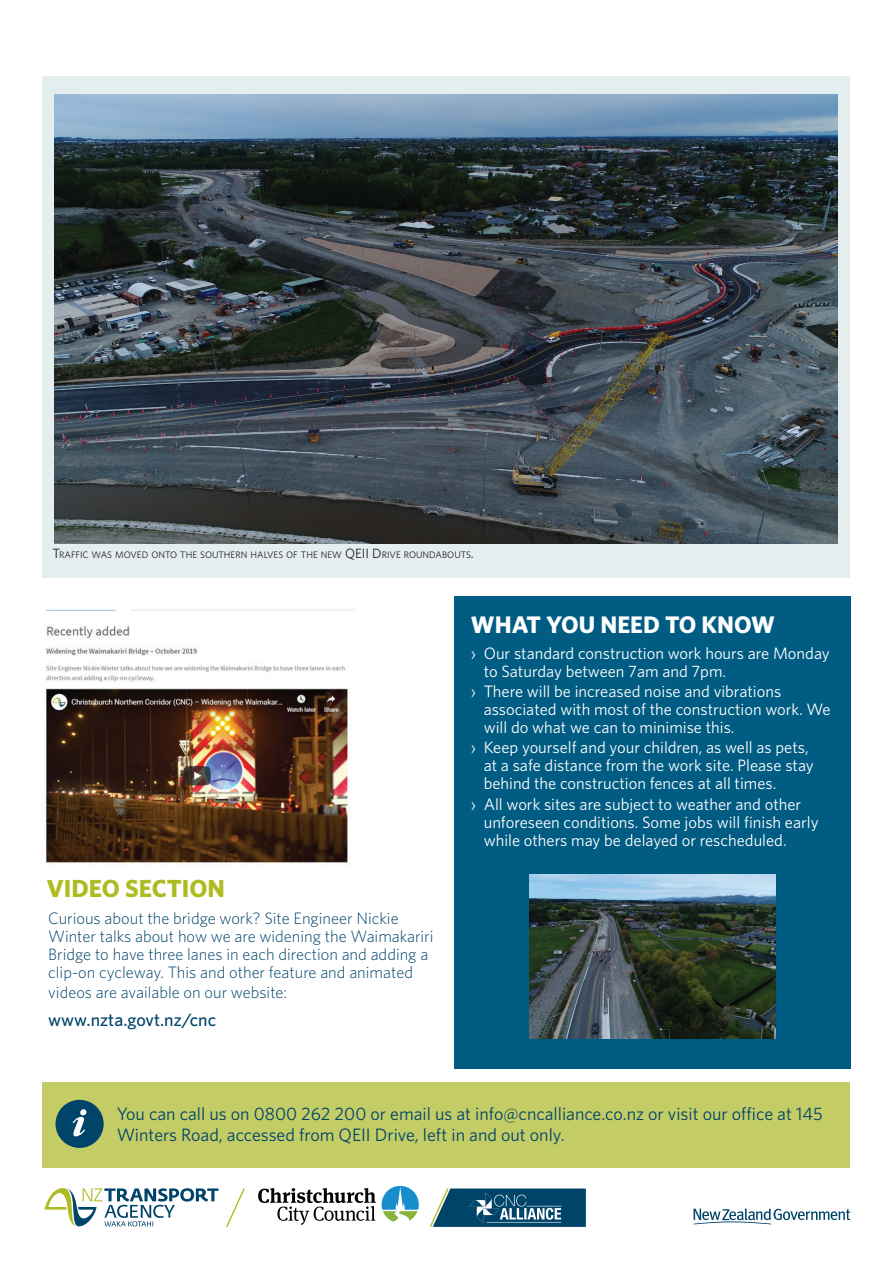
<style>
.page{position:relative;width:893px;height:1263px;background:#fff}
.page>*{position:absolute;margin:0;border:0;box-sizing:border-box;transform-origin:0 0}
.t1{font:700 24.75px "Whitney";color:#aebc21}
.t2{font:700 24px "Whitney";color:#fff}
.t3{font:18px/21px "Whitney";color:#00446a}
.t4{font:500 18px "Whitney";color:#00446a}
.t5{font:16.5px/18px "Whitney";color:#fff}
.t6{font:300 16.5px/18px "Whitney";color:#00446a}
.t7{font:9.45px "Whitney";color:#231f20}
.s1{font-size:13.5px}
</style>
<div class="page">
<div style="left:43px;top:77px;width:807px;height:501px;background:#e5eeef"></div>
<svg style="left:693px;top:1208px;width:157px;height:16px"></svg>
<div style="left:454px;top:596px;width:396px;height:472px;background:#005c82"></div>
<div style="left:43px;top:1082px;width:807px;height:85px;background:#c4cc66"></div>
<div style="left:56px;top:1100px;width:48px;height:48px;background:#00446a;border-radius:50%"></div>
<svg style="left:73px;top:1109px;width:13px;height:27px"></svg>
<svg style="left:226px;top:1188px;width:19px;height:39px"></svg>
<svg style="left:44px;top:1188px;width:174px;height:39px"></svg>
<svg style="left:382px;top:1186px;width:37px;height:36px"></svg>
<svg style="left:258px;top:1188px;width:118px;height:37px"></svg>
<svg style="left:430px;top:1188px;width:156px;height:39px;background:#316784"></svg>
<img style="left:54px;top:95px;width:784px;height:448px">
<img style="left:530px;top:874px;width:246px;height:164px">
<img style="left:45px;top:609px;width:310px;height:254px">
<p class="t7" style="left:52px;top:549px;width:423px"><span class="s1">T</span>RAFFIC WAS MOVED ONTO THE SOUTHERN HALVES OF THE NEW <span class="s1">QEII D</span> RIVE ROUNDABOUTS<span class="s1">.</span></p>
<h1 class="t1" style="left:47px;top:871px;width:180px">VIDEO SECTION</h1>
<p class="t6" style="left:48px;top:909px;width:387px">Curious about the bridge work? Site Engineer Nickie Winter talks about how we are widening the Waimakariri Bridge to have three lanes in each direction and adding a clip-on cycleway. This and other feature and animated</p>
<p class="t6" style="left:48px;top:982px;width:240px">videos are available on our website:</p>
<p class="t4" style="left:48px;top:1008px;width:169px">www.nzta.govt.nz/cnc</p>
<h2 class="t2" style="left:471px;top:608px;width:305px">WHAT YOU NEED TO KNOW</h2>
<p class="t5" style="left:484px;top:644px;width:348px;text-indent:-13px">› Our standard construction work hours are Monday to Saturday between 7am and 7pm.</p>
<p class="t5" style="left:484px;top:682px;width:348px;text-indent:-13px">› There will be increased noise and vibrations associated with most of the construction work. We will do what we can to minimise this.</p>
<p class="t5" style="left:484px;top:738px;width:332px;text-indent:-13px">› Keep yourself and your children, as well as pets, at a safe distance from the work site. Please stay behind the construction fences at all times.</p>
<p class="t5" style="left:484px;top:794px;width:336px;text-indent:-13px">› All work sites are subject to weather and other unforeseen conditions. Some jobs will finish early while others may be delayed or rescheduled.</p>
<p class="t3" style="left:117px;top:1103px;width:707px">You can call us on 0800 262 200 or email us at info@cncalliance.co.nz or visit our office at 145<br>Winters Road, accessed from QEII Drive, left in and out only.</p>
</div>
